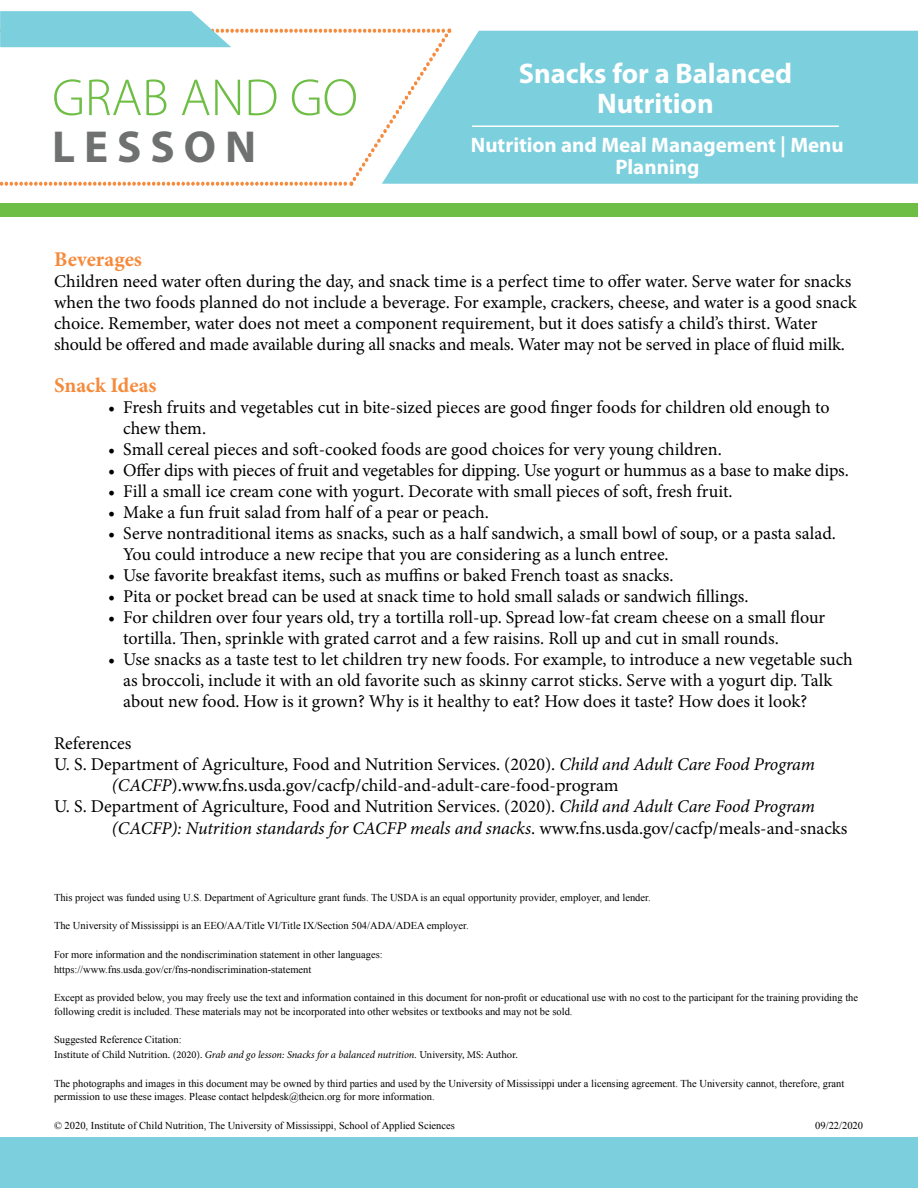
<style>
.page{position:relative;width:918px;height:1188px;background:#fff}
.page>*{position:absolute;margin:0;border:0;box-sizing:border-box;transform-origin:0 0}
.t1{font:300 52.5px "Myriad Pro";color:#6ebe45}
.t2{font:700 45px "Myriad Pro";letter-spacing:.2em;color:#6f7171}
.t3{font:700 28.5px/30px "Myriad Pro";color:#fff;text-align:center}
.t4{font:700 21px/22.5px "Myriad Pro";color:#fff;text-align:center}
.t5{font:700 21px "Minion Pro";color:#f68a3b}
.t6{font:18px/21px "Minion Pro";letter-spacing:-.005em;color:#000}
.t7{font:italic 18px "Minion Pro";letter-spacing:-.01em;color:#000}
.t8{font:10.5px/13.5px "Times New Roman";color:#000}
.t9{font:10.5px "Minion Pro";letter-spacing:-.005em;color:#000}
.s1{font-style:italic}
.s2{font-style:normal}
</style>
<div class="page">
<div style="left:1px;top:1138px;width:917px;height:50px;background:#7ccfdd"></div>
<div style="left:0;top:204px;width:918px;height:13px;background:#6ebe45"></div>
<div style="left:452px;top:31px;width:466px;height:153px;background:#7ccfdd"></div>
<svg style="left:0;top:11px;width:452px;height:175px"></svg>
<hr style="left:472px;top:125px;width:367px;height:2px;background:#fff">
<h1 class="t1" style="left:52px;top:66px;width:307px">GRAB AND GO</h1>
<h2 class="t2" style="left:52px;top:121px;width:205px">LESSON</h2>
<h3 class="t3" style="left:519px;top:59px;width:275px">Snacks for a Balanced<br>Nutrition</h3>
<p class="t4" style="left:471px;top:134px;width:374px">Nutrition and Meal Management | Menu<br>Planning</p>
<p class="t5" style="left:54px;top:244px;width:89px">Beverages</p>
<p class="t6" style="left:54px;top:271px;width:804px">Children need water often during the day, and snack time is a perfect time to offer water. Serve water for snacks when the two foods planned do not include a beverage. For example, crackers, cheese, and water is a good snack choice. Remember, water does not meet a component requirement, but it does satisfy a child’s thirst. Water should be offered and made available during all snacks and meals. Water may not be served in place of fluid milk.</p>
<p class="t5" style="left:54px;top:370px;width:104px">Snack Ideas</p>
<p class="t6" style="left:123px;top:397px;width:708px;text-indent:-15px">• Fresh fruits and vegetables cut in bite-sized pieces are good finger foods for children old enough to chew them.</p>
<p class="t6" style="left:108px;top:439px;width:615px">• Small cereal pieces and soft-cooked foods are good choices for very young children.</p>
<p class="t6" style="left:108px;top:460px;width:742px">• Offer dips with pieces of fruit and vegetables for dipping. Use yogurt or hummus as a base to make dips.</p>
<p class="t6" style="left:108px;top:481px;width:626px">• Fill a small ice cream cone with yogurt. Decorate with small pieces of soft, fresh fruit.</p>
<p class="t6" style="left:108px;top:502px;width:382px">• Make a fun fruit salad from half of a pear or peach.</p>
<p class="t6" style="left:123px;top:523px;width:714px;text-indent:-15px">• Serve nontraditional items as snacks, such as a half sandwich, a small bowl of soup, or a pasta salad.<br>You could introduce a new recipe that you are considering as a lunch entree.</p>
<p class="t6" style="left:108px;top:565px;width:567px">• Use favorite breakfast items, such as muffins or baked French toast as snacks.</p>
<p class="t6" style="left:108px;top:586px;width:642px">• Pita or pocket bread can be used at snack time to hold small salads or sandwich fillings.</p>
<p class="t6" style="left:123px;top:607px;width:704px;text-indent:-15px">• For children over four years old, try a tortilla roll-up. Spread low-fat cream cheese on a small flour tortilla. Then, sprinkle with grated carrot and a few raisins. Roll up and cut in small rounds.</p>
<p class="t6" style="left:123px;top:649px;width:731px;text-indent:-15px">• Use snacks as a taste test to let children try new foods. For example, to introduce a new vegetable such as broccoli, include it with an old favorite such as skinny carrot sticks. Serve with a yogurt dip. Talk about new food. How is it grown? Why is it healthy to eat? How does it taste? How does it look?</p>
<p class="t6" style="left:54px;top:733px;width:79px">References</p>
<p class="t6" style="left:54px;top:754px;width:762px">U. S. Department of Agriculture, Food and Nutrition Services. (2020). <span class="s1">Child and Adult Care Food Program</span></p>
<p class="t6" style="left:112px;top:775px;width:508px"><span class="s1">(CACFP</span>).www.fns.usda.gov/cacfp/child-and-adult-care-food-program</p>
<p class="t6" style="left:54px;top:796px;width:762px">U. S. Department of Agriculture, Food and Nutrition Services. (2020). <span class="s1">Child and Adult Care Food Program</span></p>
<p class="t7" style="left:112px;top:815px;width:737px">(CACFP): Nutrition standards for CACFP meals and snacks<span class="s2">. www.fns.usda.gov/cacfp/meals-and-snacks</span></p>
<p class="t8" style="left:54px;top:890px;width:598px">This project was funded using U.S. Department of Agriculture grant funds. The USDA is an equal opportunity provider, employer, and lender.</p>
<p class="t8" style="left:54px;top:919px;width:416px">The University of Mississippi is an EEO/AA/Title VI/Title IX/Section 504/ADA/ADEA employer.</p>
<p class="t8" style="left:54px;top:947px;width:330px;line-height:15px">For more information and the nondiscrimination statement in other languages: https://www.fns.usda.gov/cr/fns-nondiscrimination-statement</p>
<p class="t8" style="left:54px;top:991px;width:806px">Except as provided below, you may freely use the text and information contained in this document for non-profit or educational use with no cost to the participant for the training providing the following credit is included. These materials may not be incorporated into other websites or textbooks and may not be sold.</p>
<p class="t8" style="left:54px;top:1033px;width:129px">Suggested Reference Citation:</p>
<p class="t8" style="left:54px;top:1076px;width:792px">The photographs and images in this document may be owned by third parties and used by the University of Mississippi under a licensing agreement. The University cannot, therefore, grant permission to use these images. Please contact helpdesk@theicn.org for more information.</p>
<p class="t8" style="left:54px;top:1118px;width:402px">© 2020, Institute of Child Nutrition, The University of Mississippi, School of Applied Sciences</p>
<p class="t8" style="left:815px;top:1118px;width:49px">09/22/2020</p>
<p class="t9" style="left:54px;top:1047px;width:465px">Institute of Child Nutrition. (2020). <span class="s1">Grab and go lesson: Snacks for a balanced nutrition.</span> University, MS: Author.</p>
</div>
